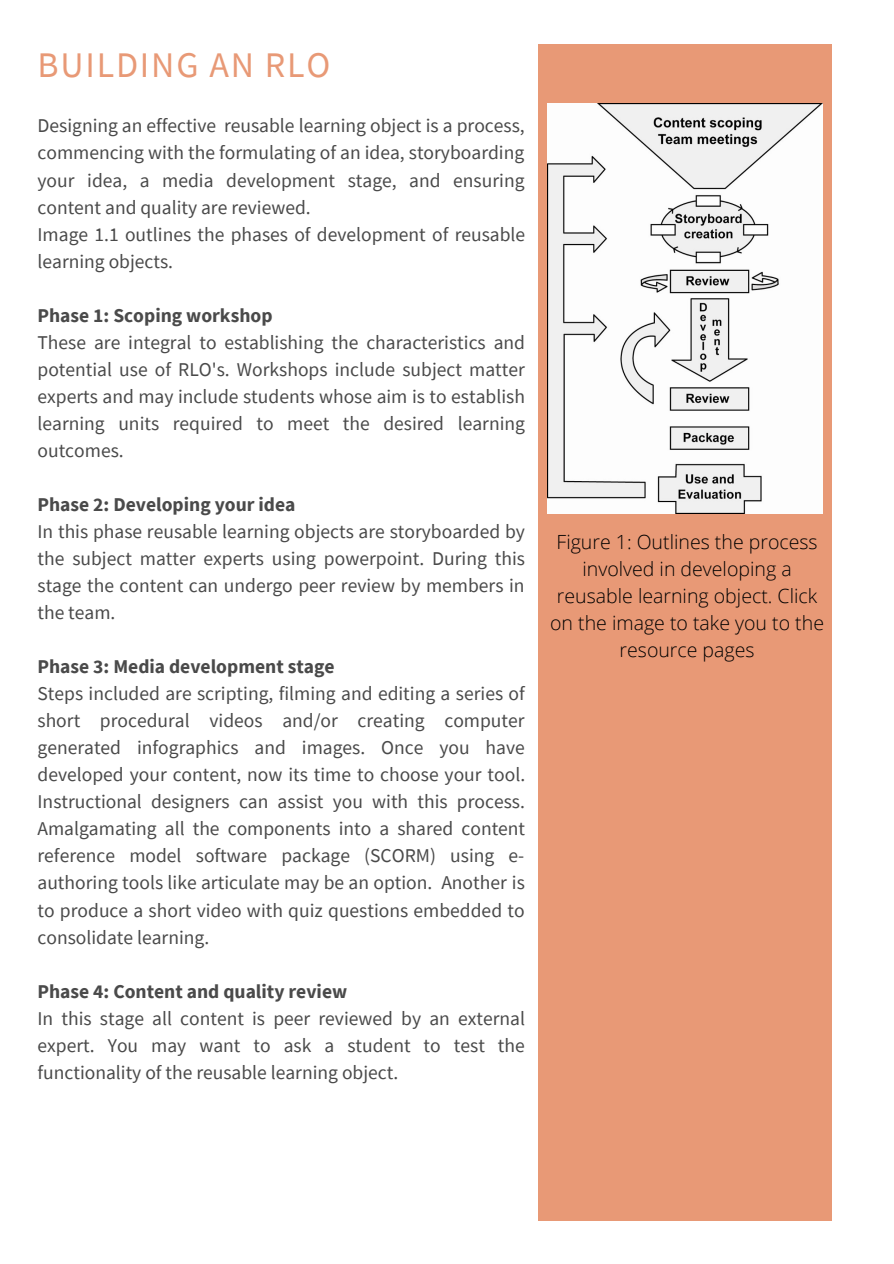
<style>
.page{position:relative;width:894px;height:1264px;background:#fff}
.page>*{position:absolute;margin:0;border:0;box-sizing:border-box;transform-origin:0 0}
.t1{font:36px "Source Sans Pro";letter-spacing:.05em;color:#e89976}
.t2{font:19.5px/27px "Source Sans Pro";color:#4a4a4a;text-align:justify}
.t3{font:300 19.5px/27px "Open Sans";color:#000;text-align:center}
.t4{font:700 19.5px "Source Sans Pro";color:#4a4a4a}
</style>
<div class="page">
<div style="left:538px;top:44px;width:293px;height:1176px;background:#e89976"></div>
<img style="left:547px;top:104px;width:275px;height:409px">
<p class="t1" style="left:37px;top:42px;width:294px">BUILDING AN RLO</p>
<p class="t2" style="left:37px;top:112px;width:488px">Designing an effective reusable learning object is a process, commencing with the formulating of an idea, storyboarding your idea, a media development stage, and ensuring content and quality are reviewed.</p>
<p class="t2" style="left:37px;top:220px;width:489px">Image 1.1 outlines the phases of development of reusable learning objects.</p>
<p class="t4" style="left:37px;top:302px;width:236px">Phase 1: Scoping workshop</p>
<p class="t2" style="left:37px;top:328px;width:489px">These are integral to establishing the characteristics and potential use of RLO's. Workshops include subject matter experts and may include students whose aim is to establish learning units required to meet the desired learning outcomes.</p>
<p class="t4" style="left:37px;top:492px;width:259px">Phase 2: Developing your idea</p>
<p class="t2" style="left:37px;top:517px;width:489px">In this phase reusable learning objects are storyboarded by the subject matter experts using powerpoint. During this stage the content can undergo peer review by members in the team.</p>
<p class="t4" style="left:37px;top:654px;width:298px">Phase 3: Media development stage</p>
<p class="t2" style="left:37px;top:679px;width:489px">Steps included are scripting, filming and editing a series of short procedural videos and/or creating computer generated infographics and images. Once you have developed your content, now its time to choose your tool.<br>Instructional designers can assist you with this process.<br>Amalgamating all the components into a shared content reference model software package (SCORM) using e&shy;authoring tools like articulate may be an option. Another is to produce a short video with quiz questions embedded to consolidate learning.</p>
<p class="t4" style="left:37px;top:978px;width:311px">Phase 4: Content and quality review</p>
<p class="t2" style="left:37px;top:1004px;width:489px">In this stage all content is peer reviewed by an external expert. You may want to ask a student to test the functionality of the reusable learning object.</p>
<p class="t3" style="left:550px;top:528px;width:275px">Figure 1: Outlines the process involved in developing a reusable learning object. Click on the image to take you to the resource pages</p>
</div>
